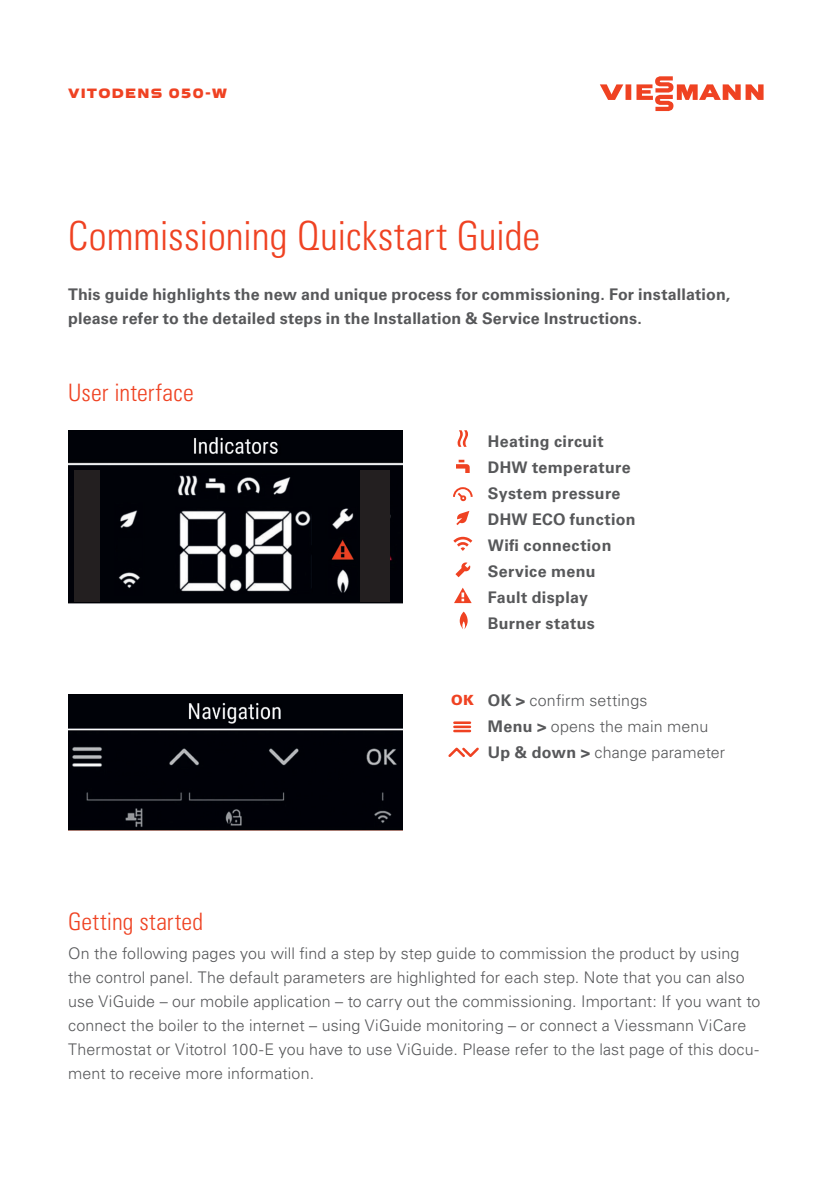
<style>
.page{position:relative;width:840px;height:1191px;background:#fff}
.page>*{position:absolute;margin:0;border:0;box-sizing:border-box;transform-origin:0 0}
.Headline___Univers_C{font:40px "Univers LTCYR 47 Light Cond";color:#ef4222}
.Headline___Univers_C-2{font:24px "Univers LTCYR 47 Light Cond";letter-spacing:.01em;color:#ef4222}
.Copy___Univers_Light{font:300 16px/24px "Univers LTCYR 45";letter-spacing:.01em;color:#57585a}
.Copy___Univers_Light-2{font:700 16px/24px "Univers LTCYR 65";letter-spacing:.015em;color:#57585a}
.Product_name___Vi_bo{font:14px "Viessmann";letter-spacing:.06em;color:#ef4222}
.Copy___Univers_Light-3{font:900 14px "Univers LTCYR 75";color:#ef4222}
.s1{font-family:"Univers LTCYR 65";font-weight:700}
</style>
<div class="page">
<svg style="left:600px;top:76px;width:163px;height:35px"></svg>
<img style="left:68px;top:694px;width:334px;height:136px">
<svg style="left:456px;top:460px;width:13px;height:13px"></svg>
<svg style="left:455px;top:562px;width:15px;height:15px"></svg>
<svg style="left:454px;top:587px;width:17px;height:16px"></svg>
<svg style="left:459px;top:611px;width:8px;height:18px"></svg>
<svg style="left:453px;top:537px;width:19px;height:14px"></svg>
<svg style="left:456px;top:511px;width:13px;height:14px"></svg>
<svg style="left:448px;top:747px;width:31px;height:10px"></svg>
<hr style="left:454px;top:721px;width:15px;height:3px;background:#ef4222">
<hr style="left:454px;top:725px;width:15px;height:3px;background:#ef4222">
<hr style="left:454px;top:729px;width:15px;height:3px;background:#ef4222">
<svg style="left:457px;top:430px;width:11px;height:17px"></svg>
<svg style="left:453px;top:487px;width:19px;height:14px"></svg>
<img style="left:68px;top:430px;width:335px;height:173px">
<div style="left:74px;top:470px;width:316px;height:132px;background:#231f20"></div>
<img style="left:101px;top:470px;width:258px;height:131px">
<p class="Product_name___Vi_bo" style="left:68px;top:84px;width:161px">VITODENS 050-W</p>
<p class="Headline___Univers_C" style="left:68px;top:209px;width:473px">Commissioning Quickstart Guide</p>
<p class="Copy___Univers_Light-2" style="left:68px;top:282px;width:663px">This guide highlights the new and unique process for commissioning. For installation, please refer to the detailed steps in the Installation &amp; Service Instructions.</p>
<p class="Headline___Univers_C-2" style="left:68px;top:377px;width:127px">User interface</p>
<p class="Copy___Univers_Light-2" style="left:487px;top:428px;width:117px">Heating circuit</p>
<p class="Copy___Univers_Light-2" style="left:487px;top:454px;width:144px">DHW temperature</p>
<p class="Copy___Univers_Light-2" style="left:487px;top:480px;width:134px">System pressure</p>
<p class="Copy___Univers_Light-2" style="left:487px;top:506px;width:149px">DHW ECO function</p>
<p class="Copy___Univers_Light-2" style="left:487px;top:532px;width:125px">Wifi connection</p>
<p class="Copy___Univers_Light-2" style="left:487px;top:558px;width:109px">Service menu</p>
<p class="Copy___Univers_Light-2" style="left:487px;top:584px;width:102px">Fault display</p>
<p class="Copy___Univers_Light-2" style="left:487px;top:610px;width:108px">Burner status</p>
<p class="Copy___Univers_Light-3" style="left:451px;top:689px;width:24px">OK</p>
<p class="Copy___Univers_Light" style="left:487px;top:688px;width:161px"><span class="s1">OK &gt;</span> confirm settings</p>
<p class="Copy___Univers_Light" style="left:487px;top:714px;width:222px"><span class="s1">Menu &gt;</span> opens the main menu</p>
<p class="Copy___Univers_Light" style="left:487px;top:740px;width:239px"><span class="s1">Up &amp; down &gt;</span> change parameter</p>
<p class="Headline___Univers_C-2" style="left:68px;top:905px;width:137px">Getting started</p>
<p class="Copy___Univers_Light" style="left:68px;top:941px;width:693px">On the following pages you will find a step by step guide to commission the product by using the control panel. The default parameters are highlighted for each step. Note that you can also use ViGuide – our mobile application – to carry out the commissioning. Important: If you want to connect the boiler to the internet – using ViGuide monitoring – or connect a Viessmann ViCare Thermostat or Vitotrol 100-E you have to use ViGuide. Please refer to the last page of this docu&shy;ment to receive more information.</p>
</div>
